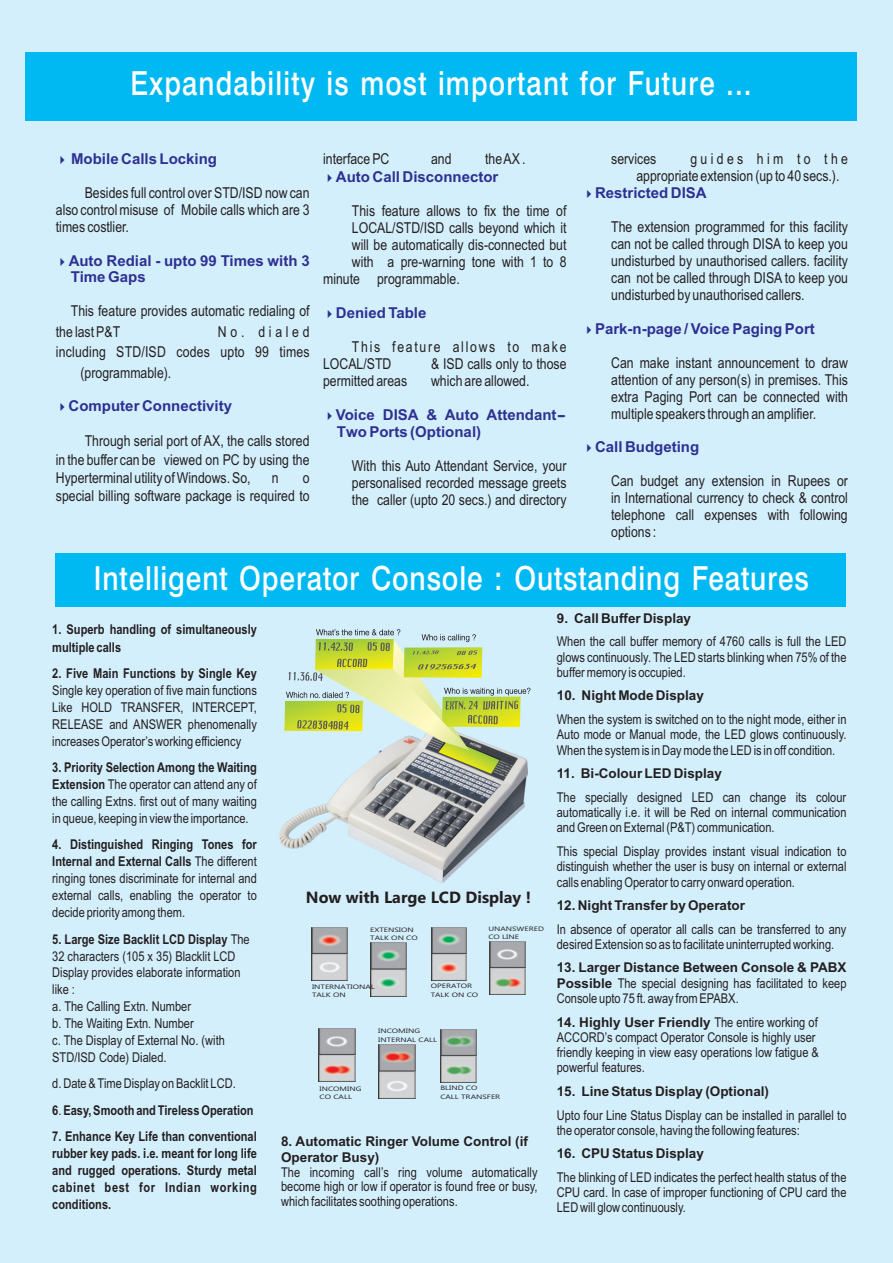
<style>
.page{position:relative;width:893px;height:1263px;background:#d4effc}
.page>*{position:absolute;margin:0;border:0;box-sizing:border-box;transform-origin:0 0}
.t1{font:500 33.15px "Swiss 721 BT";letter-spacing:.03em;color:#fff;scale:.84 1}
.t2{font:500 33.15px "Swiss 721 BT";letter-spacing:.03em;color:#fff;scale:.83 1}
.t3{font:700 16.2px "Ebrima";color:#231f20}
.t4{font:15px/17px "Arial Narrow";color:#231f20;text-align:justify}
.t5{font:700 15px/16.6px "Arial";color:#2e3092}
.t6{font:15px/17px "Arial Narrow";letter-spacing:.115em;color:#231f20}
.t7{font:15px "Arial Narrow";letter-spacing:.245em;color:#231f20}
.t8{font:13.5px/17px "Arial Narrow";color:#231f20;text-align:justify}
.t9{font:700 13.5px/15.1px "Arial";color:#231f20}
.t10{font:700 13.5px/17.1px "Arial Narrow";color:#231f20}
.t11{font:6.3px/8.4px "Ebrima";color:#231f20;scale:1.34 1}
.s1{font-weight:700}
.s2{font-weight:400}
.s3{font-family:"Arial";font-weight:700}
.s4{font-family:"Arial Narrow";font-weight:400}
</style>
<div class="page">
<div style="left:25px;top:52px;width:831px;height:69px;background:#00b9f2"></div>
<img style="left:312px;top:928px;width:36px;height:53px">
<img style="left:371px;top:943px;width:36px;height:53px">
<img style="left:431px;top:927px;width:36px;height:53px">
<img style="left:489px;top:941px;width:37px;height:54px">
<img style="left:319px;top:1028px;width:36px;height:54px">
<img style="left:379px;top:1045px;width:36px;height:53px">
<img style="left:440px;top:1029px;width:37px;height:53px">
<img style="left:280px;top:774px;width:247px;height:108px">
<svg style="left:284px;top:629px;width:246px;height:145px"></svg>
<div style="left:56px;top:553px;width:790px;height:54px;background:#00b9f2"></div>
<h1 class="t2" style="left:131px;top:70px;width:750px">Expandability is most important for Future ...</h1>
<p class="t5" style="left:56px;top:152px;width:163px">✔ Mobile Calls Locking</p>
<p class="t4" style="left:56px;top:186px;width:255px;text-indent:29px">Besides full control over STD/ISD now can also control misuse of Mobile calls which are 3 times costlier.</p>
<p class="t5" style="left:71px;top:253px;width:240px;text-indent:-15px">✔Auto Redial - upto 99 Times with 3<br>Time Gaps</p>
<p class="t4" style="left:323px;top:152px;width:68px">interface PC</p>
<p class="t4" style="left:431px;top:152px;width:22px">and</p>
<p class="t4" style="left:485px;top:152px;width:42px">the AX .</p>
<p class="t5" style="left:323px;top:170px;width:177px">✔Auto Call Disconnector</p>
<p class="t4" style="left:352px;top:204px;width:216px">This feature allows to fix the time of</p>
<p class="t4" style="left:352px;top:221px;width:216px">LOCAL/STD/ISD calls beyond which it</p>
<p class="t4" style="left:352px;top:238px;width:216px">will be automatically dis-connected but</p>
<p class="t4" style="left:352px;top:255px;width:216px">with a pre-warning tone with 1 to 8</p>
<p class="t4" style="left:323px;top:272px;width:138px">minute programmable.</p>
<p class="t4" style="left:636px;top:152px;width:213px;text-indent:54px">guides him to the appropriate extension (up to 40 secs.).</p>
<p class="t4" style="left:611px;top:220px;width:238px">The extension programmed for this facility can not be called through DISA to keep you undisturbed by unauthorised callers. facility can not be called through DISA to keep you undisturbed by unauthorised callers.</p>
<p class="t4" style="left:611px;top:152px;width:47px">services</p>
<p class="t5" style="left:582px;top:186px;width:126px">✔Restricted DISA</p>
<p class="t4" style="left:56px;top:302px;width:255px;line-height:20.4px;text-indent:15px">This feature provides automatic redialing of the last P&amp;T</p>
<p class="t7" style="left:218px;top:326px;width:93px">No. dialed</p>
<p class="t4" style="left:56px;top:345px;width:255px">including STD/ISD codes upto 99 times</p>
<p class="t4" style="left:80px;top:365px;width:92px">(programmable).</p>
<p class="t5" style="left:56px;top:399px;width:178px">✔Computer Connectivity</p>
<p class="t4" style="left:56px;top:433px;width:255px;line-height:18.3px;text-indent:29px">Through serial port of AX, the calls stored in the buffer can be viewed on PC by using the Hyperterminal utility of Windows. So,</p>
<p class="t4" style="left:56px;top:470px;width:255px;line-height:18.3px;text-align:right">o<br>special billing software package is required to</p>
<p class="t4" style="left:272px;top:471px;width:8px">n</p>
<p class="t5" style="left:323px;top:306px;width:105px">✔Denied Table</p>
<p class="t6" style="left:323px;top:340px;width:245px;text-indent:29px">This feature allows to make<br>LOCAL/STD</p>
<p class="t4" style="left:431px;top:357px;width:137px">&amp; ISD calls only to those</p>
<p class="t4" style="left:323px;top:374px;width:86px">permitted areas</p>
<p class="t4" style="left:431px;top:374px;width:100px">which are allowed.</p>
<p class="t5" style="left:337px;top:408px;width:230px;text-indent:-14px">✔Voice DISA &amp; Auto Attendant--<br>Two Ports (Optional)</p>
<p class="t4" style="left:352px;top:459px;width:216px">With this Auto Attendant Service, your personalised recorded message greets the caller (upto 20 secs.) and directory</p>
<p class="t5" style="left:582px;top:322px;width:234px">✔Park-n-page / Voice Paging Port</p>
<p class="t4" style="left:611px;top:355px;width:238px">Can make instant announcement to draw attention of any person(s) in premises. This extra Paging Port can be connected with multiple speakers through an amplifier.</p>
<p class="t5" style="left:582px;top:440px;width:118px">✔Call Budgeting</p>
<p class="t4" style="left:611px;top:474px;width:238px">Can budget any extension in Rupees or in International currency to check &amp; control telephone call expenses with following options :</p>
<h1 class="t1" style="left:94px;top:565px;width:853px">Intelligent Operator Console : Outstanding Features</h1>
<p class="t10" style="left:52px;top:622px;width:206px">1. Superb handling of simultaneously multiple calls</p>
<p class="t10" style="left:52px;top:666px;width:206px">2. Five Main Functions by Single Key</p>
<p class="t8" style="left:52px;top:683px;width:206px">Single key operation of five main functions Like HOLD TRANSFER, INTERCEPT, RELEASE and ANSWER phenomenally increases Operator’s working efficiency</p>
<p class="t8" style="left:52px;top:760px;width:206px"><span class="s1">3. Priority Selection Among the Waiting Extension</span> The operator can attend any of the calling Extns. first out of many waiting in queue, keeping in view the importance.</p>
<p class="t8" style="left:52px;top:837px;width:206px"><span class="s1">4. Distinguished Ringing Tones for Internal and External Calls</span> The different ringing tones discriminate for internal and external calls, enabling the operator to decide priority among them.</p>
<p class="t8" style="left:52px;top:931px;width:199px;text-align:left"><span class="s1">5. Large Size Backlit LCD Display</span> The<br>32 characters (105 x 35) Blacklit LCD<br>Display provides elaborate information like :<br>a. The Calling Extn. Number<br>b. The Waiting Extn. Number<br>c. The Display of External No. (with<br>STD/ISD Code) Dialed.</p>
<p class="t8" style="left:52px;top:1076px;width:185px">d. Date &amp; Time Display on Backlit LCD.</p>
<p class="t10" style="left:52px;top:1102px;width:203px">6<span class="s2">.</span> Easy, Smooth and Tireless Operation</p>
<p class="t10" style="left:52px;top:1129px;width:206px;text-align:justify">7. Enhance Key Life than conventional rubber key pads. i.e. meant for long life and rugged operations. Sturdy metal cabinet best for Indian working conditions.</p>
<p class="t3" style="left:306px;top:891px;width:227px">Now with Large LCD Display !</p>
<p class="t11" style="left:370px;top:926px;width:37px">EXTENSION<br>TALK ON CO</p>
<p class="t11" style="left:488px;top:925px;width:43px">UNANSWERED<br>CO LINE</p>
<p class="t11" style="left:312px;top:983px;width:48px">INTERNATIONAL<br>TALK ON</p>
<p class="t11" style="left:431px;top:982px;width:37px">OPERATOR<br>TALK ON CO</p>
<p class="t11" style="left:378px;top:1027px;width:45px">INCOMING<br>INTERNAL CALL</p>
<p class="t11" style="left:319px;top:1085px;width:33px">INCOMING<br>CO CALL</p>
<p class="t11" style="left:440px;top:1084px;width:46px">BLIND CO<br>CALL TRANSFER</p>
<p class="t9" style="left:281px;top:1135px;width:248px">8. Automatic Ringer Volume Control (if<br>Operator Busy)</p>
<p class="t8" style="left:281px;top:1166px;width:258px;line-height:14.5px">The incoming call’s ring volume automatically become high or low if operator is found free or busy, which facilitates soothing operations.</p>
<p class="t9" style="left:557px;top:612px;width:136px">9. Call Buffer Display</p>
<p class="t8" style="left:557px;top:635px;width:291px;line-height:15.3px">When the call buffer memory of 4760 calls is full the LED glows continuously. The LED starts blinking when 75% of the buffer memory is occupied.</p>
<p class="t9" style="left:557px;top:689px;width:149px">10. Night Mode Display</p>
<p class="t8" style="left:557px;top:713px;width:291px;line-height:15.3px">When the system is switched on to the night mode, either in Auto mode or Manual mode, the LED glows continuously.<br>When the system is in Day mode the LED is in off condition.</p>
<p class="t9" style="left:557px;top:767px;width:167px">11. Bi-Colour LED Display</p>
<p class="t8" style="left:557px;top:790px;width:291px;line-height:15.3px">The specially designed LED can change its colour automatically i.e. it will be Red on internal communication and Green on External (P&amp;T) communication.</p>
<p class="t8" style="left:557px;top:845px;width:291px;line-height:15.3px">This special Display provides instant visual indication to distinguish whether the user is busy on internal or external calls enabling Operator to carry onward operation.</p>
<p class="t9" style="left:557px;top:899px;width:190px">12. Night Transfer by Operator</p>
<p class="t8" style="left:557px;top:922px;width:291px;line-height:15.3px">In absence of operator all calls can be transferred to any desired Extension so as to facilitate uninterrupted working.</p>
<p class="t9" style="left:557px;top:961px;width:291px">13. Larger Distance Between Console &amp; PABX</p>
<p class="t8" style="left:557px;top:976px;width:291px;line-height:15.3px"><span class="s3">Possible</span> The special designing has facilitated to keep<br>Console upto 75 ft. away from EPABX.</p>
<p class="t9" style="left:557px;top:1015px;width:262px">14. Highly User Friendly <span class="s4">The entire working of</span></p>
<p class="t8" style="left:557px;top:1031px;width:264px;line-height:15.3px;text-align:left">ACCORD’s compact Operator Console is highly user friendly keeping in view easy operations low fatigue &amp; powerful features.</p>
<p class="t9" style="left:557px;top:1085px;width:214px">15. Line Status Display (Optional)</p>
<p class="t8" style="left:557px;top:1108px;width:291px;line-height:15.3px">Upto four Line Status Display can be installed in parallel to the operator console, having the following features:</p>
<p class="t9" style="left:557px;top:1147px;width:149px">16. CPU Status Display</p>
<p class="t8" style="left:557px;top:1171px;width:291px;line-height:15.3px">The blinking of LED indicates the perfect health status of the CPU card. In case of improper functioning of CPU card the LED will glow continuously.</p>
</div>
